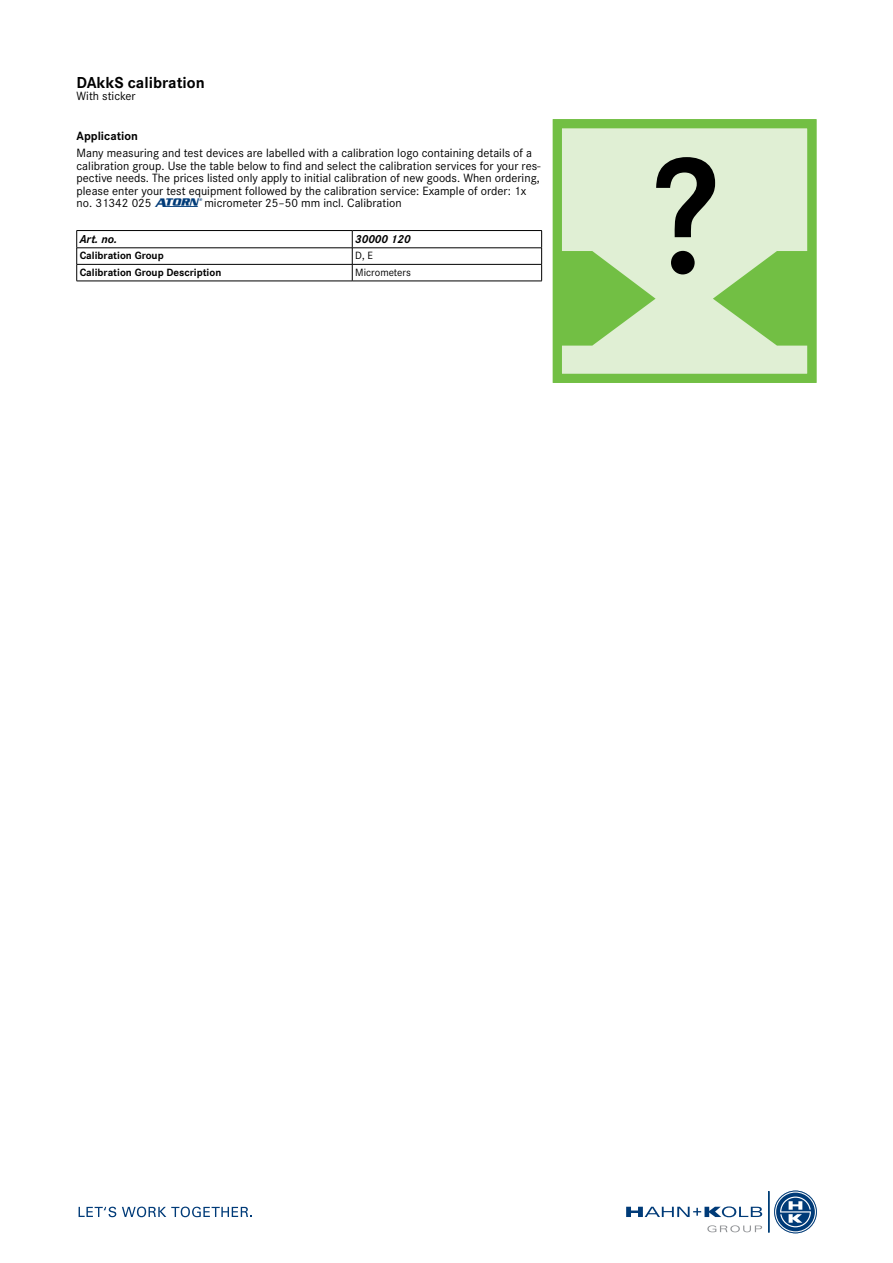
<style>
.page{position:relative;width:893px;height:1263px;background:#fff}
.page>*{position:absolute;margin:0;border:0;box-sizing:border-box;transform-origin:0 0}
.t1{font:600 174.9px "Corporate S";color:#000}
.t2{font:700 16.5px "Corporate S Pro";color:#000}
.t3{font:12.45px/12.5px "Corporate S Pro";color:#000}
.t4{font:12.45px "Corporate S";color:#000}
.t5{font:700 12.45px "Corporate S Pro";color:#000}
.t6{font:italic 700 12px "Corporate S Pro";color:#000}
.t7{font:700 10.95px "Corporate S Pro";color:#000}
.t8{font:10.95px "Corporate S Pro";color:#000}
.s1{font-family:"INNOP1";color:#003b78}
</style>
<div class="page">
<div style="left:557px;top:124px;width:255px;height:254px;background:#e0efd4"></div>
<div style="left:553px;top:119px;width:263px;height:264px;border:9px solid #72bf44"></div>
<svg style="left:560px;top:251px;width:96px;height:95px"></svg>
<svg style="left:713px;top:251px;width:96px;height:95px"></svg>
<svg style="left:626px;top:1206px;width:136px;height:11px"></svg>
<hr style="left:768px;top:1191px;width:1px;height:41px;background:#003b78">
<svg style="left:775px;top:1191px;width:41px;height:42px"></svg>
<div style="left:774px;top:1191px;width:42px;height:42px;border:2px solid #fff;border-radius:50%"></div>
<div style="left:774px;top:1191px;width:42px;height:42px;border:1px solid #003b78;border-radius:50%"></div>
<svg style="left:707px;top:1225px;width:55px;height:7px"></svg>
<svg style="left:79px;top:1207px;width:37px;height:10px"></svg>
<svg style="left:122px;top:1206px;width:130px;height:11px"></svg>
<hr style="left:77px;top:230px;width:275px;height:1px;background:#000">
<hr style="left:352px;top:230px;width:190px;height:1px;background:#000">
<hr style="left:77px;top:248px;width:275px;height:1px;background:#000">
<hr style="left:352px;top:248px;width:190px;height:1px;background:#000">
<hr style="left:77px;top:264px;width:275px;height:1px;background:#000">
<svg style="left:76px;top:231px;width:1px;height:50px"></svg>
<hr style="left:77px;top:281px;width:275px;height:1px;background:#000">
<hr style="left:352px;top:264px;width:190px;height:1px;background:#000">
<svg style="left:352px;top:231px;width:1px;height:50px"></svg>
<svg style="left:541px;top:231px;width:1px;height:50px"></svg>
<hr style="left:352px;top:281px;width:190px;height:1px;background:#000">
<h2 class="t2" style="left:77px;top:69px;width:130px">DAkkS calibration</h2>
<p class="t4" style="left:77px;top:87px;width:61px">With sticker</p>
<p class="t5" style="left:77px;top:126px;width:63px">Application</p>
<p class="t3" style="left:77px;top:146px;width:466px">Many measuring and test devices are labelled with a calibration logo containing details of a calibration group. Use the table below to find and select the calibration services for your res&shy;pective needs. The prices listed only apply to initial calibration of new goods. When ordering, please enter your test equipment followed by the calibration service: Example of order: 1x no. 31342 025 <span class="s1">a</span> micrometer 25–50 mm incl. Calibration</p>
<p class="t6" style="left:80px;top:229px;width:39px">Art. no.</p>
<p class="t6" style="left:355px;top:229px;width:57px">30000 120</p>
<p class="t7" style="left:80px;top:247px;width:86px">Calibration Group</p>
<p class="t8" style="left:355px;top:248px;width:19px">D, E</p>
<p class="t7" style="left:80px;top:264px;width:143px">Calibration Group Description</p>
<p class="t8" style="left:355px;top:264px;width:57px">Micrometers</p>
<h1 class="t1" style="left:647px;top:115px;width:74px">?</h1>
</div>
